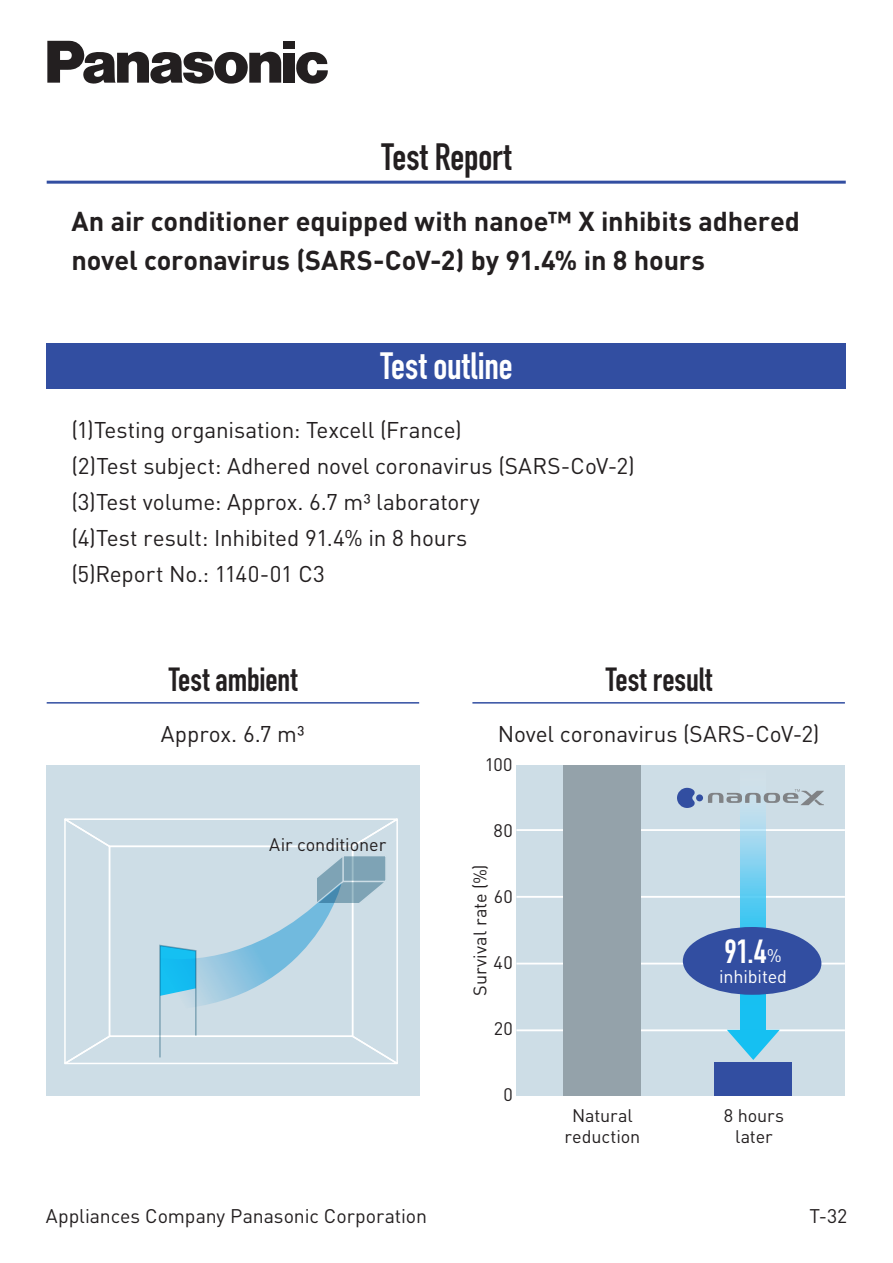
<style>
.page{position:relative;width:893px;height:1263px;background:#fff}
.page>*{position:absolute;margin:0;border:0;box-sizing:border-box;transform-origin:0 0}
.t1{font:700 37.5px "DIN Condensed";color:#fff}
.t2{font:700 37.5px "DIN Condensed";letter-spacing:-.005em;color:#231f20}
.t3{font:700 33px "DIN Condensed";letter-spacing:-.005em;color:#231f20}
.t4{font:700 33px "DIN Condensed";color:#fff}
.t5{font:700 27px/38.5px "DINOT";letter-spacing:-.005em;color:#231f20}
.t6{font:22.5px/36px "DINOT";letter-spacing:-.005em;color:#231f20}
.t7{font:19.5px "DINOT";letter-spacing:-.005em;color:#231f20}
.t8{font:18px/21px "DINOT";letter-spacing:-.005em;color:#231f20;text-align:center}
.t9{font:18px "DINOT";letter-spacing:-.005em;color:#fff}
.s1{font-family:"DINOT";font-weight:400;font-size:18px}
</style>
<div class="page">
<div style="left:47px;top:344px;width:799px;height:45px;background:#324ea1"></div>
<div style="left:46px;top:765px;width:373px;height:330px;background:#cddde6"></div>
<div style="left:516px;top:765px;width:329px;height:330px;background:#cddde6"></div>
<hr style="left:516px;top:829px;width:329px;height:2px;background:#fff">
<hr style="left:516px;top:896px;width:329px;height:2px;background:#fff">
<hr style="left:516px;top:963px;width:329px;height:1px;background:#fff">
<hr style="left:516px;top:1029px;width:329px;height:2px;background:#fff">
<hr style="left:47px;top:181px;width:799px;height:3px;background:#324ea1">
<hr style="left:47px;top:702px;width:372px;height:2px;background:#324ea1">
<hr style="left:472px;top:702px;width:373px;height:2px;background:#324ea1">
<svg style="left:47px;top:41px;width:234px;height:43px"></svg>
<div style="left:283px;top:53px;width:12px;height:30px;background:#231f20"></div>
<div style="left:283px;top:41px;width:12px;height:8px;background:#231f20"></div>
<svg style="left:296px;top:52px;width:32px;height:32px"></svg>
<div style="left:563px;top:765px;width:78px;height:330px;background:#94a2aa"></div>
<div style="left:714px;top:1062px;width:78px;height:33px;background:#324ea1"></div>
<svg style="left:741px;top:809px;width:25px;height:221px;background:#67cdf0"></svg>
<svg style="left:727px;top:1030px;width:53px;height:30px"></svg>
<div style="left:696px;top:794px;width:7px;height:7px;background:#324ea1;border-radius:50%"></div>
<svg style="left:677px;top:788px;width:18px;height:20px"></svg>
<svg style="left:708px;top:789px;width:116px;height:16px"></svg>
<svg style="left:683px;top:927px;width:138px;height:68px"></svg>
<svg style="left:64px;top:818px;width:334px;height:247px"></svg>
<h1 class="t2" style="left:382px;top:131px;width:131px">Test Report</h1>
<p class="t5" style="left:71px;top:202px;width:730px">An air conditioner equipped with nanoe™ X inhibits adhered novel coronavirus (SARS-CoV-2) by 91.4% in 8 hours</p>
<h1 class="t1" style="left:380px;top:340px;width:134px">Test outline</h1>
<p class="t6" style="left:71px;top:411px;width:565px">(1)Testing organisation: Texcell (France)<br>(2)Test subject: Adhered novel coronavirus (SARS-CoV-2) (3)Test volume: Approx. 6.7 m³ laboratory<br>(4)Test result: Inhibited 91.4% in 8 hours<br>(5)Report No.: 1140-01 C3</p>
<h2 class="t3" style="left:169px;top:657px;width:130px">Test ambient</h2>
<h2 class="t3" style="left:606px;top:657px;width:108px">Test result</h2>
<p class="t6" style="left:161px;top:715px;width:145px">Approx. 6.7 m³</p>
<p class="t8" style="left:269px;top:833px;width:118px">Air conditioner</p>
<p class="t6" style="left:498px;top:715px;width:323px">Novel coronavirus (SARS-CoV-2)</p>
<p class="t8" style="left:485px;top:754px;width:29px">100</p>
<p class="t8" style="left:494px;top:820px;width:21px">80</p>
<p class="t8" style="left:469px;top:996px;width:133px;rotate:-90deg">Survival rate (%)</p>
<p class="t8" style="left:494px;top:886px;width:21px">60</p>
<p class="t8" style="left:493px;top:952px;width:21px">40</p>
<p class="t8" style="left:494px;top:1018px;width:21px">20</p>
<p class="t8" style="left:503px;top:1084px;width:11px">0</p>
<h2 class="t4" style="left:724px;top:929px;width:59px">91.4<span class="s1">%</span></h2>
<p class="t9" style="left:719px;top:965px;width:70px">inhibited</p>
<p class="t8" style="left:564px;top:1104px;width:77px">Natural reduction</p>
<p class="t8" style="left:724px;top:1104px;width:62px">8 hours later</p>
<p class="t7" style="left:46px;top:1204px;width:383px">Appliances Company Panasonic Corporation</p>
<p class="t7" style="left:809px;top:1204px;width:39px">T-32</p>
</div>
